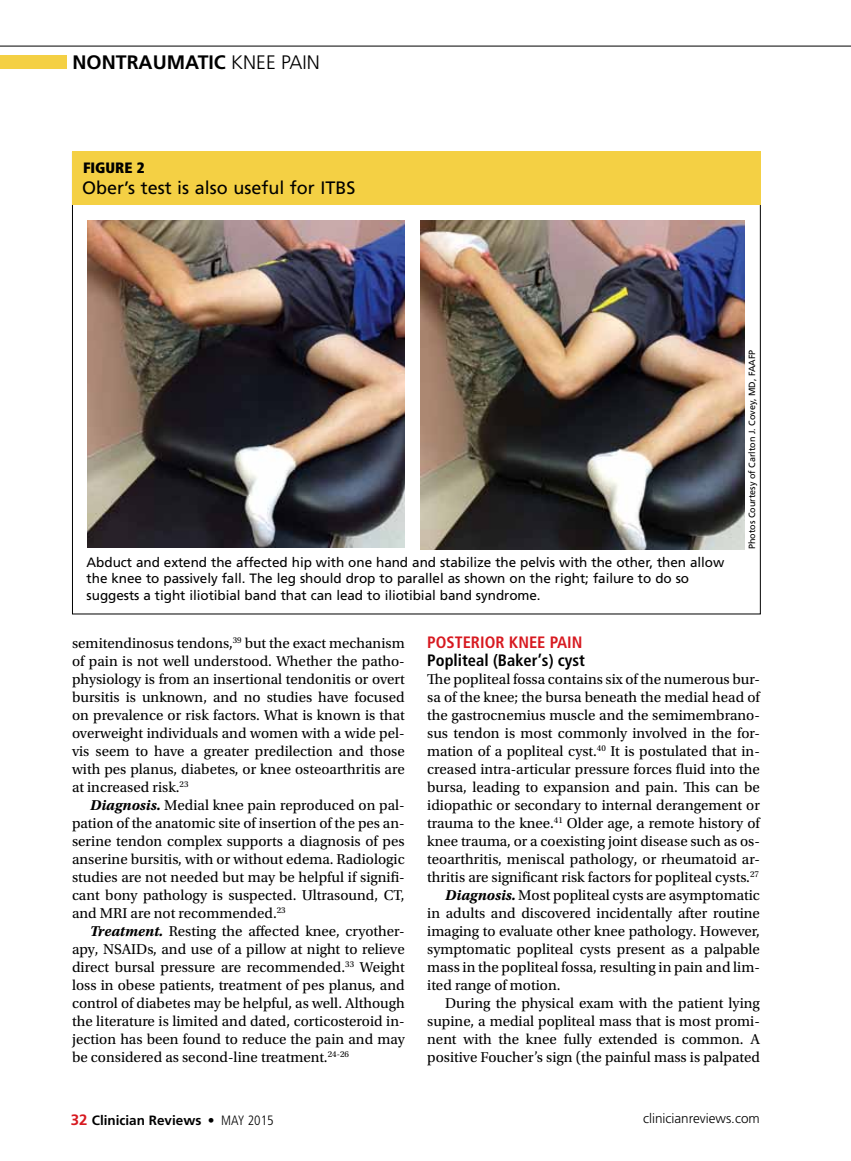
<style>
.page{position:relative;width:851px;height:1161px;background:#fff}
.page>*{position:absolute;margin:0;border:0;box-sizing:border-box;transform-origin:0 0}
.t1{font:700 19.5px "Frutiger LT Std";letter-spacing:.085em;color:#000}
.t2{font:18px "Frutiger LT Std";color:#000}
.t3{font:700 condensed 16.5px "Frutiger LT Std";color:#000}
.t4{font:700 condensed 16.5px "Frutiger LT Std";color:#d71920}
.t5{font:15px/18px "Utopia Std";color:#000;text-align:justify}
.t6{font:900 condensed 15px "Frutiger LT Std";color:#000}
.t7{font:13.5px/16.5px "Frutiger LT Std";letter-spacing:-.005em;color:#000}
.t8{font:700 13.5px "Frutiger LT Std";color:#000}
.t9{font:300 13.5px "Frutiger LT Std";color:#000}
.t10{font:9px "Frutiger LT Std";color:#000}
.s1{font-weight:300}
.s2{font-weight:700;font-style:italic}
.s3{font-size:15px;color:#d71920}
.s4{font-weight:400;font-stretch:condensed}
.s5{font-weight:300;font-stretch:condensed}
</style>
<div class="page">
<div style="left:0;top:55px;width:66px;height:14px;background:#f4d044"></div>
<hr style="left:0;top:46px;width:850px;height:1px;background:#000">
<div style="left:72px;top:151px;width:689px;height:54px;background:#f4d044"></div>
<img style="left:420px;top:220px;width:324px;height:329px">
<img style="left:87px;top:221px;width:317px;height:327px">
<h1 class="t1" style="left:72px;top:51px;width:246px">Nontraumatic <span class="s1">Knee Pain</span></h1>
<p class="t6" style="left:83px;top:159px;width:63px">FIGURE 2</p>
<p class="t2" style="left:82px;top:177px;width:275px">Ober’s test is also useful for ITBS</p>
<p class="t7" style="left:87px;top:554px;width:639px">Abduct and extend the affected hip with one hand and stabilize the pelvis with the other, then allow the knee to passively fall. The leg should drop to parallel as shown on the right; failure to do so suggests a tight iliotibial band that can lead to iliotibial band syndrome.</p>
<p class="t10" style="left:746px;top:549px;width:201px;rotate:-90deg">Photos Courtesy of Carlton J. Covey, MD, FAAFP</p>
<p class="t5" style="left:72px;top:634px;width:334px">semitendinosus tendons,<sup>39</sup> but the exact mechanism of pain is not well understood. Whether the patho&shy;physiology is from an insertional tendonitis or overt bursitis is unknown, and no studies have focused on prevalence or risk factors. What is known is that overweight individuals and women with a wide pel&shy;vis seem to have a greater predilection and those with pes planus, diabetes, or knee osteoarthritis are at increased risk.<sup>23</sup></p>
<p class="t5" style="left:72px;top:796px;width:334px;text-indent:18px"><span class="s2">Diagnosis.</span> Medial knee pain reproduced on pal&shy;pation of the anatomic site of insertion of the pes an&shy;serine tendon complex supports a diagnosis of pes anserine bursitis, with or without edema. Radiologic studies are not needed but may be helpful if signifi&shy;cant bony pathology is suspected. Ultrasound, CT, and MRI are not recommended.<sup>23</sup></p>
<p class="t5" style="left:72px;top:922px;width:334px;text-indent:18px"><span class="s2">Treatment.</span> Resting the affected knee, cryother&shy;apy, NSAIDs, and use of a pillow at night to relieve direct bursal pressure are recommended.<sup>33</sup> Weight loss in obese patients, treatment of pes planus, and control of diabetes may be helpful, as well. Although the literature is limited and dated, corticosteroid in&shy;jection has been found to reduce the pain and may be considered as second-line treatment.<sup>24-26</sup></p>
<p class="t8" style="left:71px;top:1112px;width:204px"><span class="s3">32</span> Clinician Reviews <span class="s4">•</span> <span class="s5">MAY 2015</span></p>
<p class="t4" style="left:427px;top:632px;width:157px">POSTERIOR KNEE PAIN</p>
<p class="t3" style="left:427px;top:650px;width:159px">POPLITEAL (BAKER’S) CYST</p>
<p class="t5" style="left:427px;top:670px;width:334px">The popliteal fossa contains six of the numerous bur-</p>
<p class="t5" style="left:427px;top:688px;width:334px">sa of the knee; the bursa beneath the medial head of</p>
<p class="t5" style="left:427px;top:706px;width:334px">the gastrocnemius muscle and the semimembrano-</p>
<p class="t5" style="left:427px;top:724px;width:334px">sus tendon is most commonly involved in the for-</p>
<p class="t5" style="left:427px;top:742px;width:334px">mation of a popliteal cyst.<sup>40</sup> It is postulated that in-</p>
<p class="t5" style="left:427px;top:760px;width:334px">creased intra-articular pressure forces fluid into the</p>
<p class="t5" style="left:427px;top:778px;width:334px">bursa, leading to expansion and pain. This can be</p>
<p class="t5" style="left:427px;top:796px;width:334px">idiopathic or secondary to internal derangement or</p>
<p class="t5" style="left:427px;top:814px;width:334px">trauma to the knee.<sup>41</sup> Older age, a remote history of</p>
<p class="t5" style="left:427px;top:832px;width:334px">knee trauma, or a coexisting joint disease such as os-</p>
<p class="t5" style="left:427px;top:850px;width:334px">teoarthritis, meniscal pathology, or rheumatoid ar-</p>
<p class="t5" style="left:427px;top:868px;width:333px">thritis are significant risk factors for popliteal cysts.<sup>27</sup></p>
<p class="t5" style="left:445px;top:886px;width:316px"><span class="s2">Diagnosis.</span> Most popliteal cysts are asymptomatic</p>
<p class="t5" style="left:427px;top:904px;width:334px">in adults and discovered incidentally after routine</p>
<p class="t5" style="left:427px;top:922px;width:334px">imaging to evaluate other knee pathology. However,</p>
<p class="t5" style="left:427px;top:940px;width:334px">symptomatic popliteal cysts present as a palpable</p>
<p class="t5" style="left:427px;top:958px;width:334px">mass in the popliteal fossa, resulting in pain and lim-</p>
<p class="t5" style="left:427px;top:976px;width:135px">ited range of motion.</p>
<p class="t5" style="left:445px;top:994px;width:316px">During the physical exam with the patient lying</p>
<p class="t5" style="left:427px;top:1012px;width:334px">supine, a medial popliteal mass that is most promi-</p>
<p class="t5" style="left:427px;top:1030px;width:334px">nent with the knee fully extended is common. A</p>
<p class="t5" style="left:427px;top:1048px;width:334px">positive Foucher’s sign (the painful mass is palpated</p>
<p class="t9" style="left:643px;top:1111px;width:118px">clinicianreviews.com</p>
</div>
